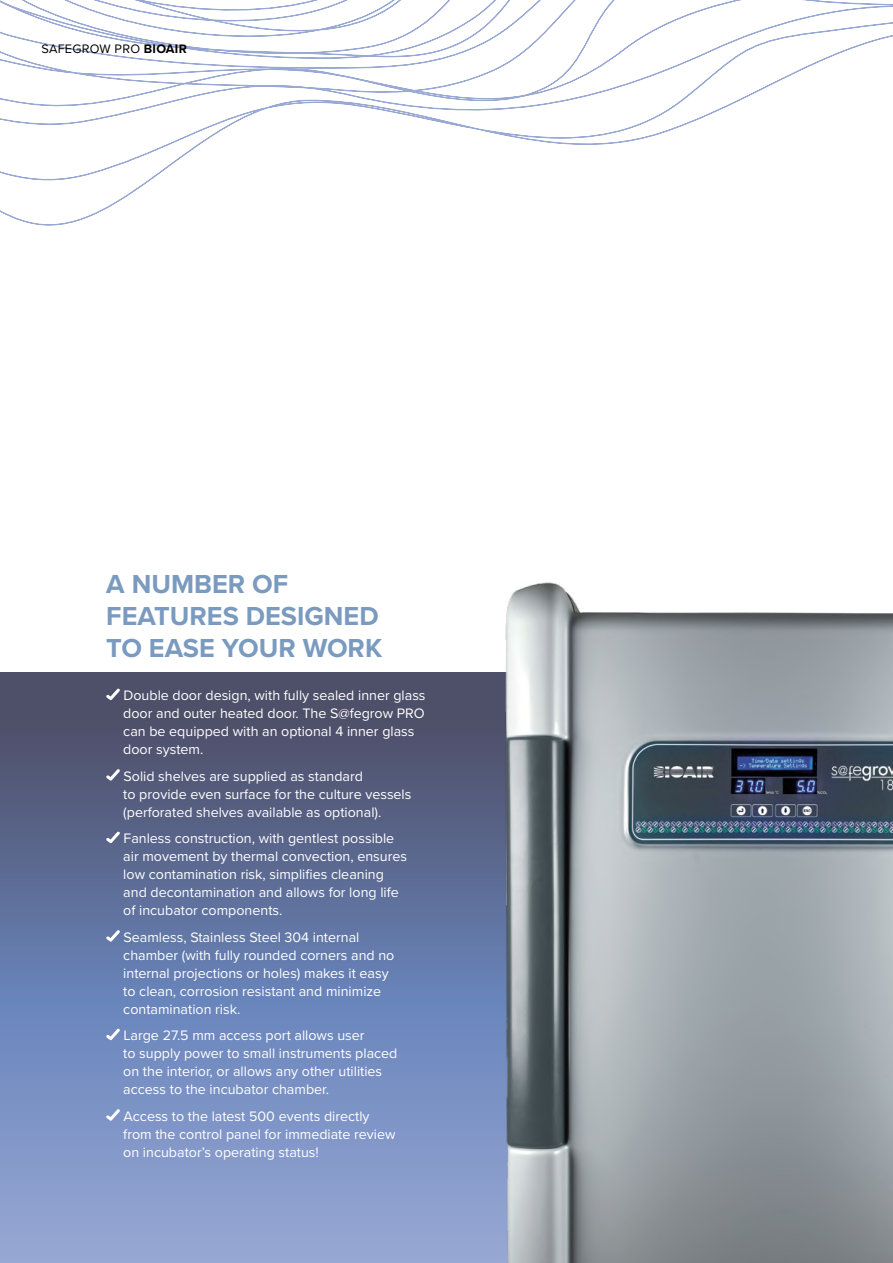
<style>
.page{position:relative;width:893px;height:1263px;background:#fff}
.page>*{position:absolute;margin:0;border:0;box-sizing:border-box;transform-origin:0 0}
.t1{font:700 27px/31.5px "Proxima Nova";color:#7a9abf}
.t2{font:14.25px/18px "Proxima Nova";color:#fff}
.t3{font:12.75px "Proxima Nova";letter-spacing:.02em;color:#000}
.s1{font-weight:700}
</style>
<div class="page">
<svg style="left:0;top:673px;width:505px;height:590px;background:#6a7ba5"></svg>
<svg style="left:0;top:137px;width:649px;height:89px"></svg>
<svg style="left:0;top:115px;width:708px;height:22px"></svg>
<svg style="left:4px;top:100px;width:737px;height:15px"></svg>
<svg style="left:0;top:63px;width:817px;height:37px"></svg>
<svg style="left:0;top:38px;width:886px;height:25px"></svg>
<svg style="left:0;top:0;width:893px;height:38px"></svg>
<svg style="left:106px;top:688px;width:14px;height:12px"></svg>
<svg style="left:106px;top:769px;width:14px;height:12px"></svg>
<svg style="left:106px;top:831px;width:14px;height:12px"></svg>
<svg style="left:106px;top:930px;width:14px;height:12px"></svg>
<svg style="left:106px;top:1028px;width:14px;height:12px"></svg>
<svg style="left:106px;top:1109px;width:14px;height:12px"></svg>
<img style="left:505px;top:583px;width:388px;height:680px">
<p class="t3" style="left:41px;top:39px;width:147px">SAFEGROW PRO <span class="s1">BIOAIR</span></p>
<h1 class="t1" style="left:106px;top:568px;width:277px">A NUMBER OF<br>FEATURES DESIGNED<br>TO EASE YOUR WORK</h1>
<p class="t2" style="left:123px;top:686px;width:304px">Double door design, with fully sealed inner glass door and outer heated door. The S@fegrow PRO can be equipped with an optional 4 inner glass door system.</p>
<p class="t2" style="left:123px;top:766px;width:290px">Solid shelves are supplied as standard<br>to provide even surface for the culture vessels (perforated shelves available as optional).</p>
<p class="t2" style="left:123px;top:829px;width:285px">Fanless construction, with gentlest possible air movement by thermal convection, ensures low contamination risk, simplifies cleaning and decontamination and allows for long life of incubator components.</p>
<p class="t2" style="left:123px;top:927px;width:273px">Seamless, Stainless Steel 304 internal chamber (with fully rounded corners and no internal projections or holes) makes it easy to clean, corrosion resistant and minimize contamination risk.</p>
<p class="t2" style="left:123px;top:1026px;width:276px">Large 27.5 mm access port allows user<br>to supply power to small instruments placed on the interior, or allows any other utilities access to the incubator chamber.</p>
<p class="t2" style="left:123px;top:1106px;width:274px">Access to the latest 500 events directly from the control panel for immediate review on incubator’s operating status!</p>
</div>
